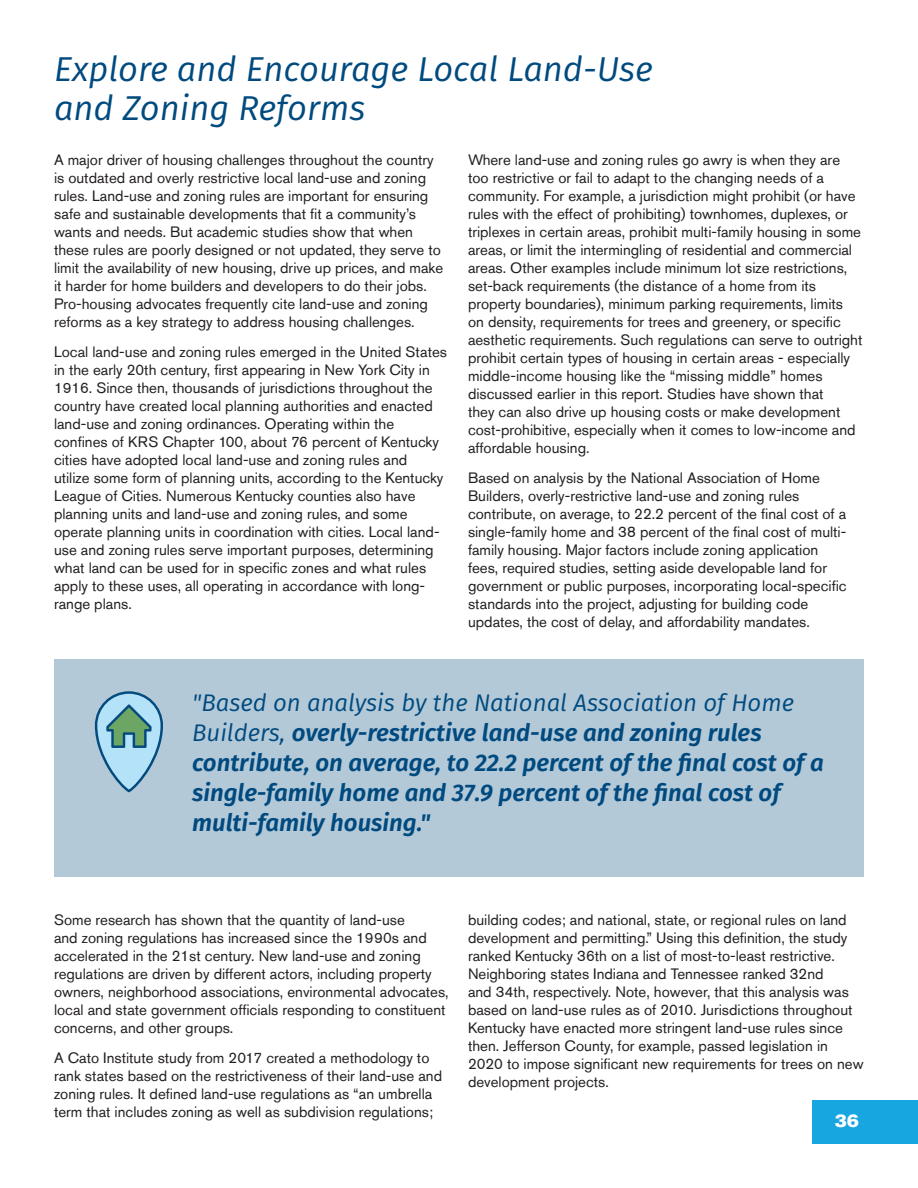
<style>
.page{position:relative;width:918px;height:1188px;background:#fff}
.page>*{position:absolute;margin:0;border:0;box-sizing:border-box;transform-origin:0 0}
.t1{font:italic 34.5px "Fira Sans";color:#004a7f}
.t2{font:italic 600 24px/30px "Fira Sans";color:#004a7f}
.t3{font:18px "Akzidenz Grotesk Std Super";color:#fff}
.t4{font:15px/18px "Akzidenz Grotesk Std";color:#231f20}
.s1{font-weight:400}
</style>
<div class="page">
<div style="left:813px;top:1100px;width:105px;height:43px;background:#17a6df"></div>
<div style="left:54px;top:659px;width:810px;height:217px;background:#b3c9d8"></div>
<svg style="left:95px;top:691px;width:68px;height:101px"></svg>
<p class="t1" style="left:54px;top:44px;width:601px">Explore and Encourage Local Land-Use</p>
<p class="t1" style="left:54px;top:83px;width:313px">and Zoning Reforms</p>
<p class="t4" style="left:54px;top:150px;width:391px">A major driver of housing challenges throughout the country is outdated and overly restrictive local land-use and zoning rules. Land-use and zoning rules are important for ensuring safe and sustainable developments that fit a community’s wants and needs. But academic studies show that when these rules are poorly designed or not updated, they serve to limit the availability of new housing, drive up prices, and make it harder for home builders and developers to do their jobs.<br>Pro-housing advocates frequently cite land-use and zoning reforms as a key strategy to address housing challenges.</p>
<p class="t4" style="left:54px;top:342px;width:395px">Local land-use and zoning rules emerged in the United States in the early 20th century, first appearing in New York City in 1916. Since then, thousands of jurisdictions throughout the country have created local planning authorities and enacted land-use and zoning ordinances. Operating within the confines of KRS Chapter 100, about 76 percent of Kentucky cities have adopted local land-use and zoning rules and<br>utilize some form of planning units, according to the Kentucky League of Cities. Numerous Kentucky counties also have planning units and land-use and zoning rules, and some operate planning units in coordination with cities. Local land&shy;use and zoning rules serve important purposes, determining what land can be used for in specific zones and what rules apply to these uses, all operating in accordance with long&shy;range plans.</p>
<p class="t4" style="left:468px;top:150px;width:396px">Where land-use and zoning rules go awry is when they are too restrictive or fail to adapt to the changing needs of a community. For example, a jurisdiction might prohibit (or have rules with the effect of prohibiting) townhomes, duplexes, or triplexes in certain areas, prohibit multi-family housing in some areas, or limit the intermingling of residential and commercial areas. Other examples include minimum lot size restrictions, set-back requirements (the distance of a home from its property boundaries), minimum parking requirements, limits on density, requirements for trees and greenery, or specific aesthetic requirements. Such regulations can serve to outright prohibit certain types of housing in certain areas - especially middle-income housing like the “missing middle” homes discussed earlier in this report. Studies have shown that<br>they can also drive up housing costs or make development cost-prohibitive, especially when it comes to low-income and affordable housing.</p>
<p class="t4" style="left:468px;top:468px;width:380px">Based on analysis by the National Association of Home Builders, overly-restrictive land-use and zoning rules contribute, on average, to 22.2 percent of the final cost of a single-family home and 38 percent of the final cost of multi&shy;family housing. Major factors include zoning application fees, required studies, setting aside developable land for government or public purposes, incorporating local-specific standards into the project, adjusting for building code updates, the cost of delay, and affordability mandates.</p>
<p class="t2" style="left:192px;top:687px;width:633px"><span class="s1">"Based on analysis by the National Association of Home<br>Builders,</span> overly-restrictive land-use and zoning rules contribute, on average, to 22.2 percent of the final cost of a</p>
<p class="t2" style="left:192px;top:777px;width:590px">single-family home and 37.9 percent of the final cost of multi-family housing."</p>
<p class="t4" style="left:54px;top:910px;width:396px">Some research has shown that the quantity of land-use<br>and zoning regulations has increased since the 1990s and accelerated in the 21st century. New land-use and zoning regulations are driven by different actors, including property owners, neighborhood associations, environmental advocates, local and state government officials responding to constituent concerns, and other groups.</p>
<p class="t4" style="left:54px;top:1048px;width:390px">A Cato Institute study from 2017 created a methodology to rank states based on the restrictiveness of their land-use and zoning rules. It defined land-use regulations as “an umbrella term that includes zoning as well as subdivision regulations;</p>
<p class="t4" style="left:468px;top:910px;width:397px">building codes; and national, state, or regional rules on land development and permitting.” Using this definition, the study ranked Kentucky 36th on a list of most-to-least restrictive.<br>Neighboring states Indiana and Tennessee ranked 32nd<br>and 34th, respectively. Note, however, that this analysis was based on land-use rules as of 2010. Jurisdictions throughout Kentucky have enacted more stringent land-use rules since then. Jefferson County, for example, passed legislation in 2020 to impose significant new requirements for trees on new development projects.</p>
<p class="t3" style="left:835px;top:1110px;width:25px">36</p>
</div>
